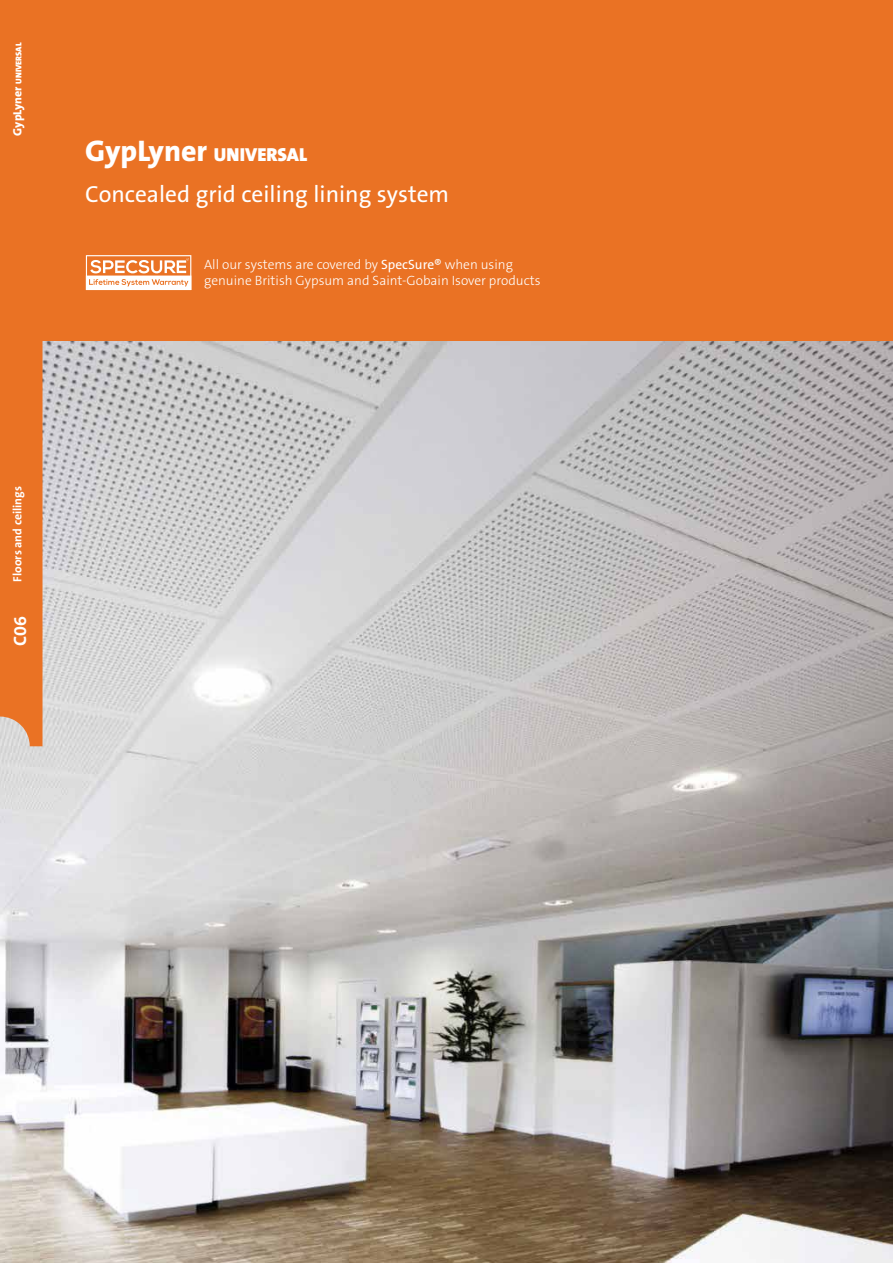
<style>
.page{position:relative;width:893px;height:1263px;background:#fff}
.page>*{position:absolute;margin:0;border:0;box-sizing:border-box;transform-origin:0 0}
.t1{font:23.4px "The Sans B5 Plain";color:#fff}
.t2{font:900 18.9px "The Sans B9";color:#fff}
.t3{font:700 18px "The Sans B7";color:#fff}
.t4{font:300 13.5px/16.2px "The Sans B3";color:#fff}
.t5{font:700 12px "The Sans B7";color:#fff}
.t6{font:900 8.4px "The Sans B9";color:#fff}
.s1{font-family:"The Sans B8";font-weight:800;font-size:12px}
.s2{font-family:"The Sans B8";font-weight:800;font-size:30px}
.s3{font-family:"The Sans B5 Plain";font-weight:400}
</style>
<div class="page">
<img style="left:0;top:340px;width:893px;height:923px">
<div style="left:0;top:0;width:893px;height:340px;background:#ea7224"></div>
<div style="left:0;top:340px;width:43px;height:406px;background:#ea7224"></div>
<svg style="left:86px;top:255px;width:105px;height:35px"></svg>
<p class="t6" style="left:14px;top:136px;width:95px;rotate:-90deg"><span class="s1">GypLyner</span> UNIVERSAL</p>
<h2 class="t2" style="left:85px;top:145px;width:224px"><span class="s2">GypLyner</span> UNIVERSAL</h2>
<h1 class="t1" style="left:85px;top:181px;width:366px">Concealed grid ceiling lining system</h1>
<p class="t4" style="left:204px;top:257px;width:338px">All our systems are covered by <span class="s3">SpecSure®</span> when using genuine British Gypsum and Saint-Gobain Isover products</p>
<p class="t5" style="left:11px;top:582px;width:97px;rotate:-90deg">Floors and ceilings</p>
<h3 class="t3" style="left:10px;top:646px;width:31px;rotate:-90deg">C06</h3>
</div>
